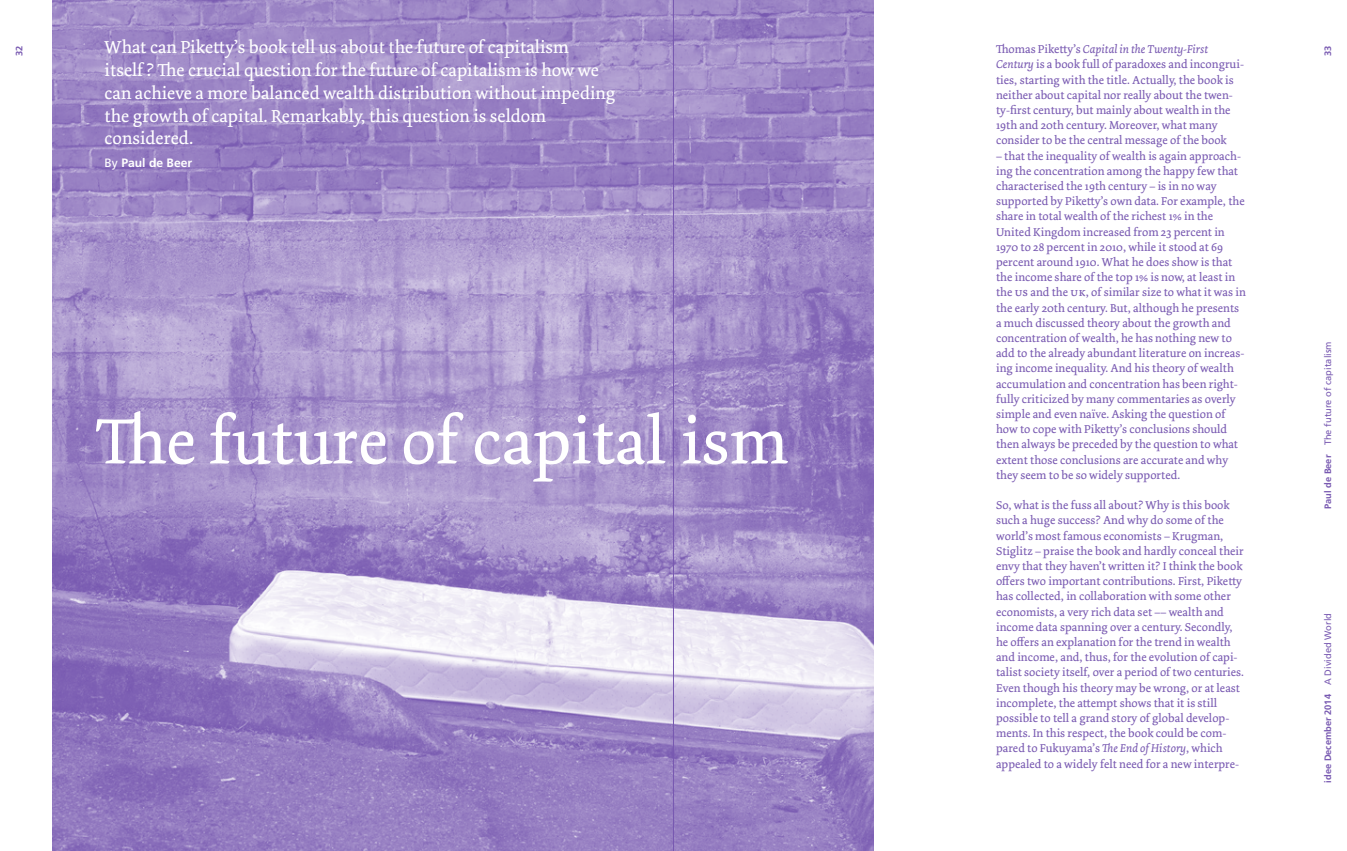
<style>
.page{position:relative;width:1347px;height:851px;background:#fff}
.page>*{position:absolute;margin:0;border:0;box-sizing:border-box;transform-origin:0 0}
.t1{font:67.5px "Dolly Pro";color:#fff}
.t2{font:18.25px/22.8px "Dolly Pro";color:#fff}
.t3{font:700 12.12px "Frutiger LT Std";color:#fff}
.t4{font:12px/15.2px "Dolly Pro";color:#7859b1}
.t5{font:700 9.25px "Frutiger LT Std";color:#7859b1}
.t6{font:9.25px "Frutiger LT Std";color:#7859b1}
.s1{font-weight:400}
.s2{font-style:italic}
.s3{font-family:"Dolly Pro Regular Small Caps"}
.s4{font-weight:700}
</style>
<div class="page">
<img style="left:52px;top:0;width:821px;height:850px">
<hr style="left:673px;top:0;width:1px;height:850px;background:#7859b1">
<p class="t2" style="left:105px;top:36px;width:512px">What can Piketty’s book tell us about the future of capitalism<br>itself ? The crucial question for the future of capitalism is how we can achieve a more balanced wealth distribution without impeding the growth of capital. Remarkably, this question is seldom considered.</p>
<p class="t3" style="left:105px;top:156px;width:89px"><span class="s1">By</span> Paul de Beer</p>
<p class="t4" style="left:996px;top:42px;width:249px">Thomas Piketty’s <span class="s2">Capital in the Twenty-First Century</span> is a book full of paradoxes and incongrui&shy;ties, starting with the title. Actually, the book is neither about capital nor really about the twen&shy;ty-first century, but mainly about wealth in the 19th and 20th century. Moreover, what many consider to be the central message of the book</p>
<p class="t4" style="left:996px;top:148px;width:251px">– that the inequality of wealth is again approach&shy;ing the concentration among the happy few that characterised the 19th century – is in no way supported by Piketty’s own data. For example, the share in total wealth of the richest 1% in the United Kingdom increased from 23 percent in 1970 to 28 percent in 2010, while it stood at 69 percent around 1910. What he does show is that the income share of the top 1% is now, at least in the <span class="s3">us</span> and the <span class="s3">uk</span>, of similar size to what it was in the early 20th century. But, although he presents a much discussed theory about the growth and concentration of wealth, he has nothing new to add to the already abundant literature on increas&shy;ing income inequality. And his theory of wealth accumulation and concentration has been right&shy;fully criticized by many commentaries as overly simple and even naïve. Asking the question of how to cope with Piketty’s conclusions should then always be preceded by the question to what extent those conclusions are accurate and why they seem to be so widely supported.</p>
<p class="t4" style="left:996px;top:497px;width:249px">So, what is the fuss all about? Why is this book such a huge success? And why do some of the world’s most famous economists – Krugman, Stiglitz – praise the book and hardly conceal their envy that they haven’t written it? I think the book offers two important contributions. First, Piketty has collected, in collaboration with some other economists, a very rich data set –– wealth and income data spanning over a century. Secondly, he offers an explanation for the trend in wealth and income, and, thus, for the evolution of capi&shy;talist society itself, over a period of two centuries.<br>Even though his theory may be wrong, or at least incomplete, the attempt shows that it is still possible to tell a grand story of global develop&shy;ments. In this respect, the book could be com&shy;pared to Fukuyama’s <span class="s2">The End of History</span>, which appealed to a widely felt need for a new interpre-</p>
<p class="t5" style="left:14px;top:56px;width:12px;rotate:-90deg">32</p>
<p class="t5" style="left:1322px;top:56px;width:12px;rotate:-90deg">33</p>
<p class="t6" style="left:1322px;top:509px;width:169px;rotate:-90deg"><span class="s4">Paul de Beer</span> The future of capitalism</p>
<h1 class="t1" style="left:96px;top:398px;width:693px">The future of capital ism</h1>
<p class="t5" style="left:1322px;top:782px;width:171px;rotate:-90deg">idee December 2014 <span class="s1">A Divided World</span></p>
</div>
